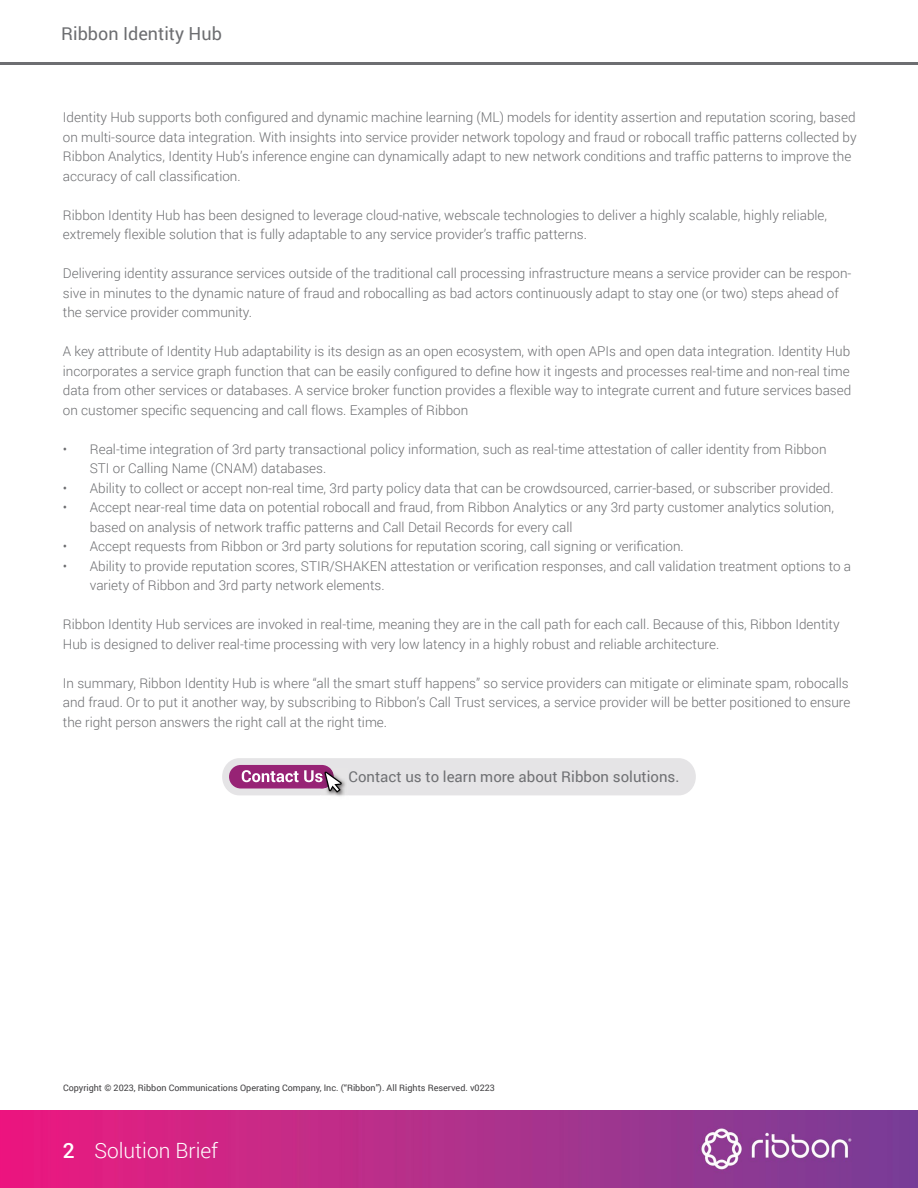
<style>
.page{position:relative;width:918px;height:1188px;background:#fff}
.page>*{position:absolute;margin:0;border:0;box-sizing:border-box;transform-origin:0 0}
.t1{font:300 21px "Roboto";color:#fff}
.t2{font:18px "Roboto";color:#6d6e71}
.t3{font:15px "Roboto";color:#6f7073}
.t4{font:300 13.5px/19.5px "Roboto";color:#6d6e71}
.t5{font:9px "Roboto";color:#414042}
.s1{font-weight:500}
</style>
<div class="page">
<img style="left:0;top:1110px;width:918px;height:78px">
<hr style="left:0;top:63px;width:918px;height:2px;background:#6d6e71">
<div style="left:222px;top:758px;width:474px;height:37px;background:#e5e4e6;border-radius:18px"></div>
<div style="left:229px;top:765px;width:105px;height:24px;background:#972375;border-radius:12px"></div>
<img style="left:321px;top:780px;width:27px;height:16px">
<svg style="left:242px;top:770px;width:100px;height:23px"></svg>
<h2 class="t2" style="left:61px;top:21px;width:162px">Ribbon Identity Hub</h2>
<p class="t4" style="left:63px;top:107px;width:795px">Identity Hub supports both configured and dynamic machine learning (ML) models for identity assertion and reputation scoring, based on multi-source data integration. With insights into service provider network topology and fraud or robocall traffic patterns collected by Ribbon Analytics, Identity Hub’s inference engine can dynamically adapt to new network conditions and traffic patterns to improve the accuracy of call classification.</p>
<p class="t4" style="left:63px;top:205px;width:766px">Ribbon Identity Hub has been designed to leverage cloud-native, webscale technologies to deliver a highly scalable, highly reliable, extremely flexible solution that is fully adaptable to any service provider’s traffic patterns.</p>
<p class="t4" style="left:63px;top:263px;width:790px">Delivering identity assurance services outside of the traditional call processing infrastructure means a service provider can be respon&shy;sive in minutes to the dynamic nature of fraud and robocalling as bad actors continuously adapt to stay one (or two) steps ahead of the service provider community.</p>
<p class="t4" style="left:63px;top:341px;width:790px;text-align:justify">A key attribute of Identity Hub adaptability is its design as an open ecosystem, with open APIs and open data integration. Identity Hub incorporates a service graph function that can be easily configured to define how it ingests and processes real-time and non-real time data from other services or databases. A service broker function provides a flexible way to integrate current and future services based on customer specific sequencing and call flows. Examples of Ribbon</p>
<p class="t4" style="left:90px;top:439px;width:738px;text-indent:-27px">• Real-time integration of 3rd party transactional policy information, such as real-time attestation of caller identity from Ribbon<br>STI or Calling Name (CNAM) databases.</p>
<p class="t4" style="left:63px;top:478px;width:772px">• Ability to collect or accept non-real time, 3rd party policy data that can be crowdsourced, carrier-based, or subscriber provided.</p>
<p class="t4" style="left:90px;top:497px;width:746px;text-indent:-27px">• Accept near-real time data on potential robocall and fraud, from Ribbon Analytics or any 3rd party customer analytics solution, based on analysis of network traffic patterns and Call Detail Records for every call</p>
<p class="t4" style="left:63px;top:536px;width:622px">• Accept requests from Ribbon or 3rd party solutions for reputation scoring, call signing or verification.</p>
<p class="t4" style="left:90px;top:556px;width:763px;text-indent:-27px">• Ability to provide reputation scores, STIR/SHAKEN attestation or verification responses, and call validation treatment options to a variety of Ribbon and 3rd party network elements.</p>
<p class="t4" style="left:63px;top:614px;width:778px">Ribbon Identity Hub services are invoked in real-time, meaning they are in the call path for each call. Because of this, Ribbon Identity<br>Hub is designed to deliver real-time processing with very low latency in a highly robust and reliable architecture.</p>
<p class="t4" style="left:63px;top:673px;width:789px;text-align:justify">In summary, Ribbon Identity Hub is where “all the smart stuff happens” so service providers can mitigate or eliminate spam, robocalls and fraud. Or to put it another way, by subscribing to Ribbon’s Call Trust services, a service provider will be better positioned to ensure the right person answers the right call at the right time.</p>
<p class="t3" style="left:349px;top:766px;width:332px">Contact us to learn more about Ribbon solutions.</p>
<p class="t5" style="left:63px;top:1081px;width:433px">Copyright ©️ 2023, Ribbon Communications Operating Company, Inc. (“Ribbon”). All Rights Reserved. v0223</p>
<h1 class="t1" style="left:63px;top:1136px;width:157px"><span class="s1">2</span> Solution Brief</h1>
</div>
